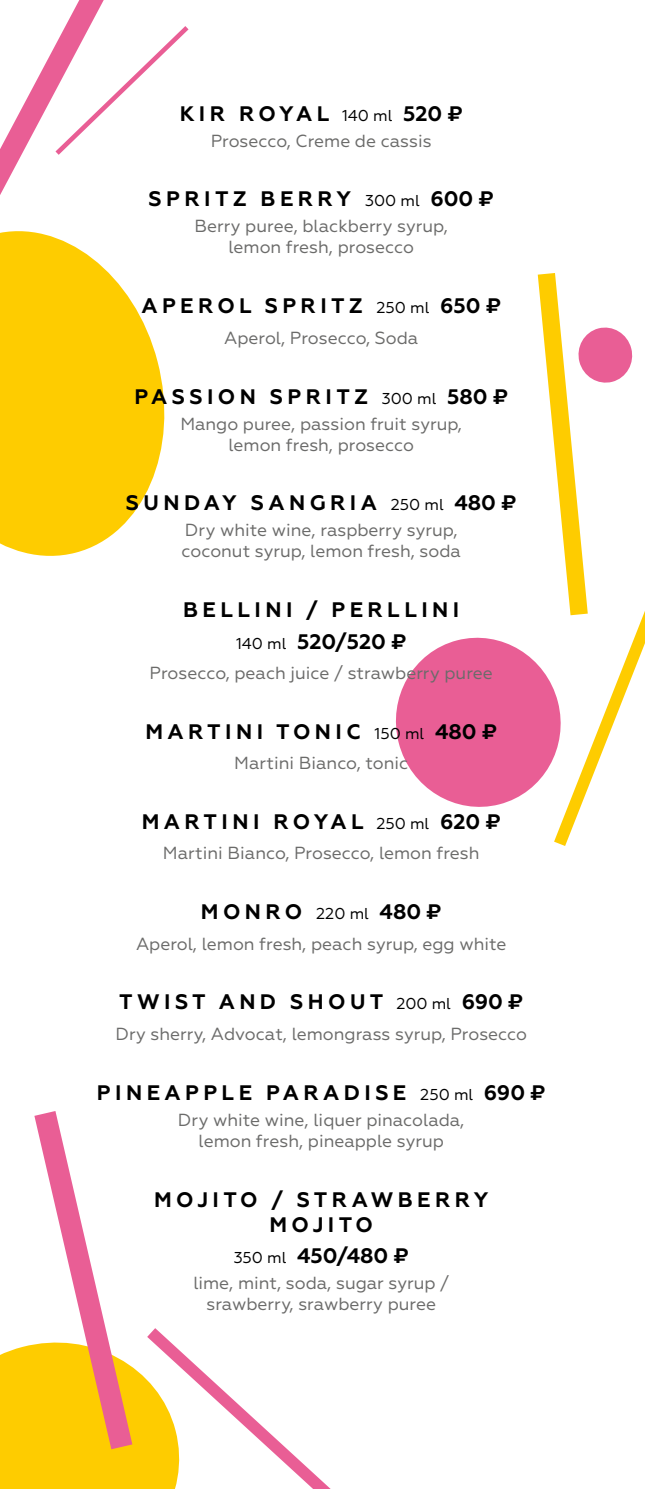
<style>
.page{position:relative;width:645px;height:1489px;background:#fff}
.page>*{position:absolute;margin:0;border:0;box-sizing:border-box;transform-origin:0 0}
.t1{font:700 21px/31.5px "Geometria";letter-spacing:.21em;color:#000;text-align:center}
.t2{font:700 21px "Geometria";letter-spacing:.175em;color:#000}
.t3{font:17.5px/21px "Geometria";color:#6b6b6a;text-align:center}
.s1{font-weight:400;font-size:15.75px}
</style>
<div class="page">
<svg style="left:0;top:253px;width:165px;height:303px;background:#fed325"></svg>
<svg style="left:0;top:1111px;width:330px;height:377px"></svg>
<svg style="left:395px;top:273px;width:250px;height:573px"></svg>
<svg style="left:0;top:0;width:189px;height:253px"></svg>
<p class="t2" style="left:180px;top:101px;width:285px">KIR ROYAL <span class="s1">140 ml</span> 520 ₽</p>
<p class="t3" style="left:211px;top:130px;width:222px">Prosecco, Creme de cassis</p>
<p class="t1" style="left:149px;top:184px;width:347px">SPRITZ BERRY <span class="s1">300 ml</span> 600 ₽</p>
<p class="t3" style="left:194px;top:216px;width:255px">Berry puree, blackberry syrup, lemon fresh, prosecco</p>
<p class="t1" style="left:141px;top:290px;width:361px">APEROL SPRITZ <span class="s1">250 ml</span> 650 ₽</p>
<p class="t3" style="left:224px;top:327px;width:196px">Aperol, Prosecco, Soda</p>
<p class="t1" style="left:134px;top:381px;width:375px">PASSION SPRITZ <span class="s1">300 ml</span> 580 ₽</p>
<p class="t3" style="left:180px;top:413px;width:283px">Mango puree, passion fruit syrup, lemon fresh, prosecco</p>
<p class="t1" style="left:126px;top:487px;width:392px">SUNDAY SANGRIA <span class="s1">250 ml</span> 480 ₽</p>
<p class="t3" style="left:182px;top:520px;width:281px;text-align:left">Dry white wine, raspberry syrup, coconut syrup, lemon fresh, soda</p>
<p class="t1" style="left:183px;top:594px;width:278px">BELLINI / PERLLINI<br><span class="s1">140 ml</span> 520/520 ₽</p>
<p class="t3" style="left:150px;top:662px;width:345px">Prosecco, peach juice / strawberry puree</p>
<p class="t1" style="left:145px;top:716px;width:353px">MARTINI TONIC <span class="s1">150 ml</span> 480 ₽</p>
<p class="t3" style="left:234px;top:752px;width:176px">Martini Bianco, tonic</p>
<p class="t1" style="left:142px;top:806px;width:361px">MARTINI ROYAL <span class="s1">250 ml</span> 620 ₽</p>
<p class="t3" style="left:163px;top:842px;width:318px">Martini Bianco, Prosecco, lemon fresh</p>
<p class="t1" style="left:201px;top:896px;width:242px">M O N R O <span class="s1">220 ml</span> 480 ₽</p>
<p class="t3" style="left:136px;top:932px;width:372px">Aperol, lemon fresh, peach syrup, egg white</p>
<p class="t1" style="left:119px;top:986px;width:406px">TWIST AND SHOUT <span class="s1">200 ml</span> 690 ₽</p>
<p class="t3" style="left:115px;top:1023px;width:413px">Dry sherry, Advocat, lemongrass syrup, Prosecco</p>
<p class="t1" style="left:97px;top:1076px;width:450px">PINEAPPLE PARADISE <span class="s1">250 ml</span> 690 ₽</p>
<p class="t3" style="left:178px;top:1108px;width:288px">Dry white wine, liquer pinacolada, lemon fresh, pineapple syrup</p>
<p class="t1" style="left:154px;top:1186px;width:336px;line-height:25.2px">MOJITO / STRAWBERRY<br>MOJITO</p>
<p class="t1" style="left:234px;top:1240px;width:177px"><span class="s1">350 ml</span> 450/480 ₽</p>
<p class="t3" style="left:193px;top:1272px;width:257px">lime, mint, soda, sugar syrup / srawberry, srawberry puree</p>
</div>
